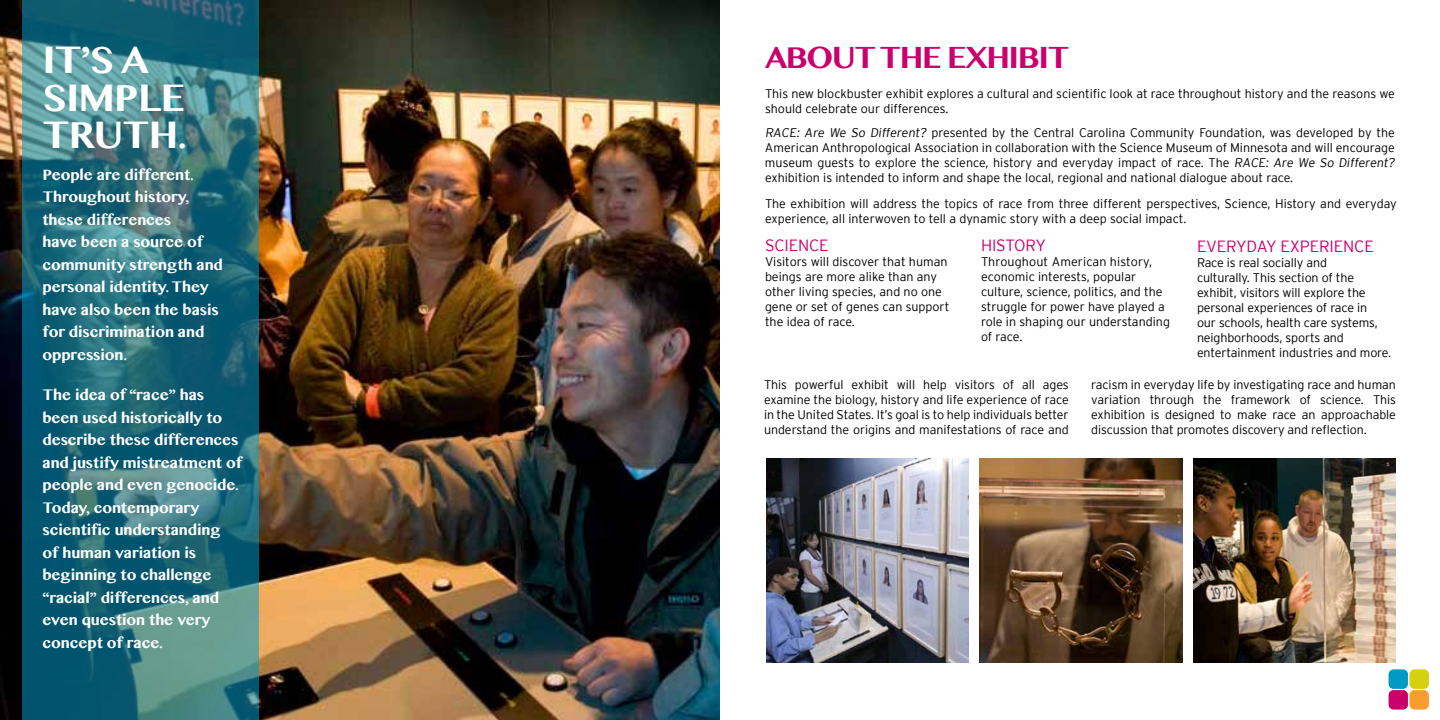
<style>
.page{position:relative;width:1440px;height:720px;background:#fff}
.page>*{position:absolute;margin:0;border:0;box-sizing:border-box;transform-origin:0 0}
.t1{font:700 37.5px/37.5px "Malayalam MN";letter-spacing:-.025em;color:#fff}
.t2{font:700 30px "Malayalam MN";letter-spacing:-.05em;color:#ca006c}
.t3{font:300 16.25px "Interstate";letter-spacing:-.01em;color:#ca006c}
.t4{font:700 15px/22.5px "Malayalam MN";letter-spacing:-.01em;color:#fff}
.t5{font:300 12.5px/15px "Interstate";color:#000}
</style>
<div class="page">
<img style="left:0;top:0;width:720px;height:720px">
<svg style="left:22px;top:0;width:237px;height:720px;background:#266d7b"></svg>
<div style="left:1389px;top:670px;width:19px;height:19px;background:#009ac7;border-radius:5px"></div>
<div style="left:1410px;top:670px;width:19px;height:19px;background:#d5d10e;border-radius:5px"></div>
<div style="left:1389px;top:690px;width:19px;height:19px;background:#ca006c;border-radius:5px"></div>
<div style="left:1410px;top:690px;width:19px;height:19px;background:#f99d31;border-radius:5px"></div>
<img style="left:766px;top:459px;width:203px;height:204px">
<img style="left:1194px;top:459px;width:202px;height:204px">
<img style="left:980px;top:459px;width:202px;height:204px">
<h1 class="t1" style="left:42px;top:43px;width:146px">IT’S A<br>SIMPLE<br>TRUTH.</h1>
<p class="t4" style="left:42px;top:164px;width:182px">People are different.<br>Throughout history, these differences<br>have been a source of community strength and personal identity. They have also been the basis for discrimination and oppression.</p>
<p class="t4" style="left:42px;top:385px;width:201px">The idea of “race” has been used historically to describe these differences and justify mistreatment of people and even genocide.<br>Today, contemporary scientific understanding<br>of human variation is beginning to challenge “racial” differences, and even question the very concept of race.</p>
<h2 class="t2" style="left:765px;top:38px;width:306px">ABOUT THE EXHIBIT</h2>
<p class="t5" style="left:765px;top:86px;width:631px">This new blockbuster exhibit explores a cultural and scientific look at race throughout history and the reasons we should celebrate our differences.</p>
<p class="t5" style="left:765px;top:125px;width:633px">RACE: Are We So Different? presented by the Central Carolina Community Foundation, was developed by the American Anthropological Association in collaboration with the Science Museum of Minnesota and will encourage museum guests to explore the science, history and everyday impact of race. The RACE: Are We So Different? exhibition is intended to inform and shape the local, regional and national dialogue about race.</p>
<p class="t5" style="left:765px;top:196px;width:633px">The exhibition will address the topics of race from three different perspectives, Science, History and everyday experience, all interwoven to tell a dynamic story with a deep social impact.</p>
<h3 class="t3" style="left:765px;top:236px;width:65px">SCIENCE</h3>
<p class="t5" style="left:765px;top:254px;width:186px">Visitors will discover that human beings are more alike than any other living species, and no one gene or set of genes can support the idea of race.</p>
<h3 class="t3" style="left:981px;top:236px;width:67px">HISTORY</h3>
<p class="t5" style="left:981px;top:254px;width:191px">Throughout American history, economic interests, popular culture, science, politics, and the struggle for power have played a role in shaping our understanding of race.</p>
<h3 class="t3" style="left:1197px;top:237px;width:178px">EVERYDAY EXPERIENCE</h3>
<p class="t5" style="left:1197px;top:255px;width:196px">Race is real socially and<br>culturally. This section of the exhibit, visitors will explore the personal experiences of race in<br>our schools, health care systems, neighborhoods, sports and entertainment industries and more.</p>
<p class="t5" style="left:764px;top:377px;width:306px;text-align:justify">This powerful exhibit will help visitors of all ages examine the biology, history and life experience of race in the United States. It’s goal is to help individuals better understand the origins and manifestations of race and</p>
<p class="t5" style="left:1091px;top:377px;width:306px;text-align:justify">racism in everyday life by investigating race and human variation through the framework of science. This exhibition is designed to make race an approachable discussion that promotes discovery and reflection.</p>
</div>
